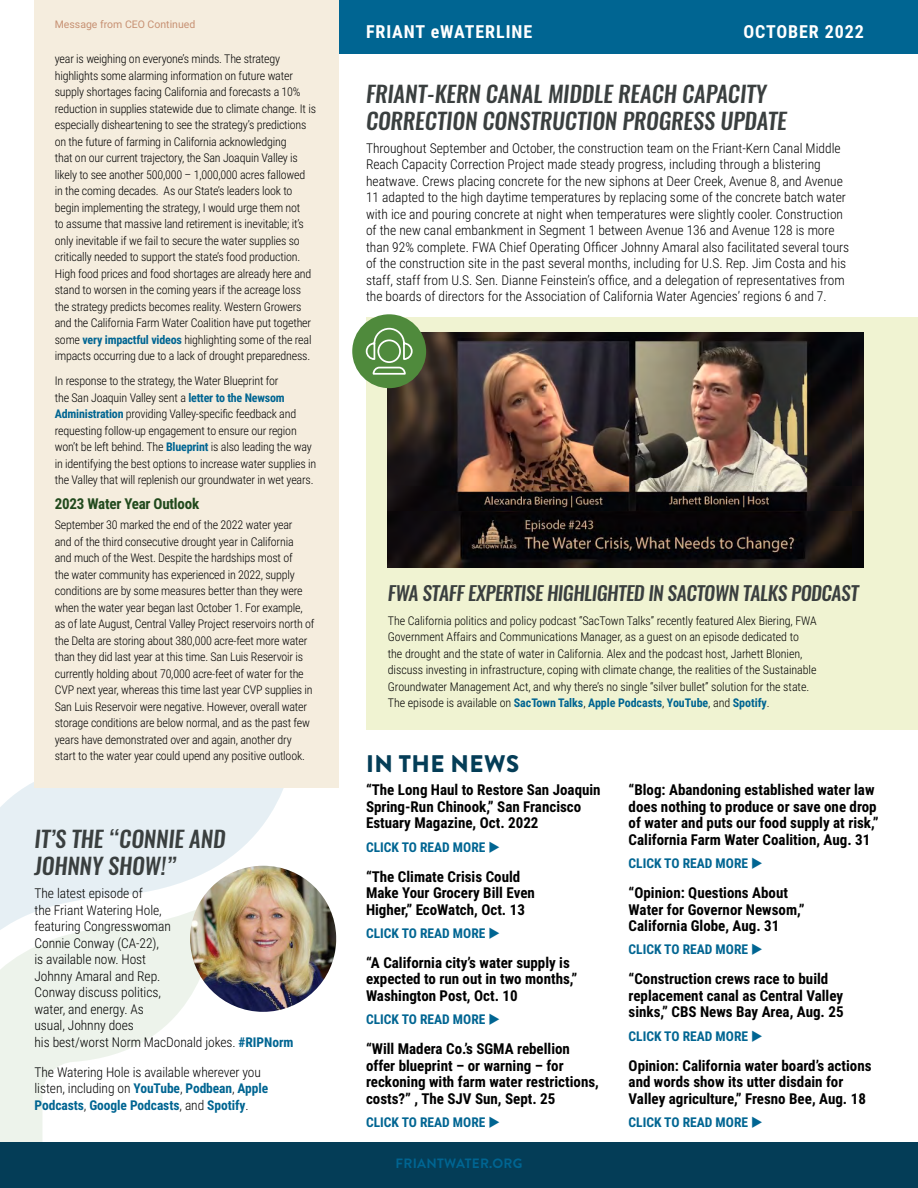
<style>
.page{position:relative;width:918px;height:1188px;background:#fff}
.page>*{position:absolute;margin:0;border:0;box-sizing:border-box;transform-origin:0 0}
.Header_A_-_Navy{font:900 24px "Brandon Grotesque";letter-spacing:.02em;color:#043d57}
.News_Headline__No_ba{font:italic 500 22.5px/27px "Oswald";color:#3a3f3f}
.News_Headline{font:italic 500 19.5px "Oswald";letter-spacing:-.02em;color:#3a3f3f}
.Date{font:700 18px "Roboto Condensed";letter-spacing:.05em;color:#fff}
.Body_Bold{font:700 15px/16.5px "Roboto Condensed";color:#000}
.Sidebar_Header_A{font:700 15px "Roboto Condensed";letter-spacing:-.015em;color:#214a1d}
.Body{font:300 13.5px/16.5px "Roboto Condensed";color:#000}
.Body-2{font:700 13.5px "Roboto Condensed";color:#006592}
.Click_Text__No_line{font:700 13.5px "Roboto Condensed";color:#006592}
.t1{font:700 13.5px "Brandon Grotesque";letter-spacing:.02em;color:#006592}
.Sidebar_Body{font:300 12px/16.5px "Roboto Condensed";letter-spacing:-.015em;color:#000}
.Body-3{font:300 12px/16.5px "Roboto Condensed";letter-spacing:-.005em;color:#000}
.Continued{font:10.5px "Roboto";color:#c79173}
.s1{font-weight:700;color:#006592}
</style>
<div class="page">
<svg style="left:0;top:721px;width:299px;height:184px;fill:#e6eff4"></svg>
<svg style="left:0;top:905px;width:216px;height:238px;fill:#edf3eb"></svg>
<svg style="left:243px;top:996px;width:69px;height:147px"></svg>
<div style="left:366px;top:318px;width:552px;height:412px;background:#f0f3d2"></div>
<div style="left:339px;top:0;width:579px;height:54px;background:#006592"></div>
<div style="left:35px;top:0;width:304px;height:787px;background:#f5edde"></div>
<div style="left:0;top:1143px;width:918px;height:45px;background:#043d57"></div>
<img style="left:388px;top:333px;width:476px;height:235px">
<div style="left:352px;top:314px;width:74px;height:74px;background:#4f8a3c;border-radius:50%"></div>
<svg style="left:365px;top:327px;width:48px;height:48px"></svg>
<img style="left:190px;top:866px;width:146px;height:146px;border-radius:72px">
<p class="Continued" style="left:55px;top:17px;width:142px">Message from CEO Continued</p>
<p class="Sidebar_Body" style="left:55px;top:50px;width:263px">year is weighing on everyone’s minds. The strategy highlights some alarming information on future water supply shortages facing California and forecasts a 10% reduction in supplies statewide due to climate change. It is especially disheartening to see the strategy’s predictions on the future of farming in California acknowledging<br>that on our current trajectory, the San Joaquin Valley is likely to see another 500,000 – 1,000,000 acres fallowed in the coming decades. As our State’s leaders look to begin implementing the strategy, I would urge them not<br>to assume that massive land retirement is inevitable; it’s only inevitable if we fail to secure the water supplies so critically needed to support the state’s food production.<br>High food prices and food shortages are already here and stand to worsen in the coming years if the acreage loss the strategy predicts becomes reality. Western Growers and the California Farm Water Coalition have put together some <span class="s1">very impactful videos</span> highlighting some of the real impacts occurring due to a lack of drought preparedness.</p>
<p class="Sidebar_Body" style="left:55px;top:372px;width:263px">In response to the strategy, the Water Blueprint for<br>the San Joaquin Valley sent a <span class="s1">letter to the Newsom Administration</span> providing Valley-specific feedback and requesting follow-up engagement to ensure our region won’t be left behind. The <span class="s1">Blueprint</span> is also leading the way in identifying the best options to increase water supplies in the Valley that will replenish our groundwater in wet years.</p>
<p class="Sidebar_Header_A" style="left:55px;top:493px;width:146px">2023 Water Year Outlook</p>
<p class="Sidebar_Body" style="left:55px;top:516px;width:261px">September 30 marked the end of the 2022 water year<br>and of the third consecutive drought year in California<br>and much of the West. Despite the hardships most of<br>the water community has experienced in 2022, supply conditions are by some measures better than they were when the water year began last October 1. For example, as of late August, Central Valley Project reservoirs north of the Delta are storing about 380,000 acre-feet more water than they did last year at this time. San Luis Reservoir is currently holding about 70,000 acre-feet of water for the CVP next year, whereas this time last year CVP supplies in San Luis Reservoir were negative. However, overall water storage conditions are below normal, and as the past few years have demonstrated over and again, another dry start to the water year could upend any positive outlook.</p>
<p class="News_Headline__No_ba" style="left:35px;top:826px;width:192px">IT’S THE “CONNIE AND<br>JOHNNY SHOW!”</p>
<p class="Body" style="left:35px;top:885px;width:260px">The latest episode of<br>the Friant Watering Hole,<br>featuring Congresswoman<br>Connie Conway (CA-22),<br>is available now. Host<br>Johnny Amaral and Rep.<br>Conway discuss politics,<br>water, and energy. As<br>usual, Johnny does<br>his best/worst Norm MacDonald jokes. <span class="s1">#RIPNorm</span></p>
<p class="Body" style="left:35px;top:1063px;width:235px">The Watering Hole is available wherever you listen, including on <span class="s1">YouTube</span>, <span class="s1">Podbean</span>, <span class="s1">Apple<br>Podcasts</span>, <span class="s1">Google Podcasts</span>, and <span class="s1">Spotify</span>.</p>
<p class="Date" style="left:366px;top:19px;width:168px">FRIANT eWATERLINE</p>
<p class="Date" style="left:743px;top:19px;width:122px">OCTOBER 2022</p>
<p class="News_Headline__No_ba" style="left:366px;top:80px;width:422px">FRIANT-KERN CANAL MIDDLE REACH CAPACITY<br>CORRECTION CONSTRUCTION PROGRESS UPDATE</p>
<p class="Body" style="left:366px;top:139px;width:485px">Throughout September and October, the construction team on the Friant-Kern Canal Middle Reach Capacity Correction Project made steady progress, including through a blistering heatwave. Crews placing concrete for the new siphons at Deer Creek, Avenue 8, and Avenue 11 adapted to the high daytime temperatures by replacing some of the concrete batch water with ice and pouring concrete at night when temperatures were slightly cooler. Construction of the new canal embankment in Segment 1 between Avenue 136 and Avenue 128 is more than 92% complete. FWA Chief Operating Officer Johnny Amaral also facilitated several tours of the construction site in the past several months, including for U.S. Rep. Jim Costa and his staff, staff from U.S. Sen. Dianne Feinstein’s office, and a delegation of representatives from the boards of directors for the Association of California Water Agencies’ regions 6 and 7.</p>
<p class="News_Headline" style="left:388px;top:580px;width:472px">FWA STAFF EXPERTISE HIGHLIGHTED IN SACTOWN TALKS PODCAST</p>
<p class="Body-3" style="left:388px;top:612px;width:430px">The California politics and policy podcast “SacTown Talks” recently featured Alex Biering, FWA Government Affairs and Communications Manager, as a guest on an episode dedicated to<br>the drought and the state of water in California. Alex and the podcast host, Jarhett Blonien, discuss investing in infrastructure, coping with climate change, the realities of the Sustainable Groundwater Management Act, and why there’s no single “silver bullet” solution for the state.<br>The episode is available on <span class="s1">SacTown Talks</span>, <span class="s1">Apple Podcasts</span>, <span class="s1">YouTube</span>, and <span class="s1">Spotify</span>.</p>
<p class="Header_A_-_Navy" style="left:366px;top:747px;width:155px">IN THE NEWS</p>
<p class="Body_Bold" style="left:366px;top:781px;width:236px">“The Long Haul to Restore San Joaquin<br>Spring-Run Chinook,” San Francisco<br>Estuary Magazine, Oct. 2022</p>
<p class="Click_Text__No_line" style="left:366px;top:837px;width:136px">CLICK TO READ MORE ◆</p>
<p class="Body_Bold" style="left:366px;top:867px;width:170px">“The Climate Crisis Could<br>Make Your Grocery Bill Even<br>Higher,” EcoWatch, Oct. 13</p>
<p class="Body-2" style="left:366px;top:924px;width:136px">CLICK TO READ MORE ◆</p>
<p class="Body_Bold" style="left:366px;top:954px;width:213px">“A California city’s water supply is expected to run out in two months,”<br>Washington Post, Oct. 10</p>
<p class="Click_Text__No_line" style="left:366px;top:1010px;width:136px">CLICK TO READ MORE ◆</p>
<p class="Body_Bold" style="left:366px;top:1040px;width:234px">“Will Madera Co.’s SGMA rebellion offer blueprint – or warning – for reckoning with farm water restrictions, costs?” , The SJV Sun, Sept. 25</p>
<p class="Body-2" style="left:366px;top:1113px;width:136px">CLICK TO READ MORE ◆</p>
<p class="t1" style="left:396px;top:1154px;width:128px">FRIANTWATER.ORG</p>
<p class="Body_Bold" style="left:629px;top:781px;width:251px">“Blog: Abandoning established water law does nothing to produce or save one drop of water and puts our food supply at risk,” California Farm Water Coalition, Aug. 31</p>
<p class="Body-2" style="left:629px;top:854px;width:136px">CLICK TO READ MORE ◆</p>
<p class="Body_Bold" style="left:629px;top:884px;width:177px">“Opinion: Questions About<br>Water for Governor Newsom,”<br>California Globe, Aug. 31</p>
<p class="Body-2" style="left:629px;top:940px;width:136px">CLICK TO READ MORE ◆</p>
<p class="Body_Bold" style="left:629px;top:970px;width:217px">“Construction crews race to build replacement canal as Central Valley sinks,” CBS News Bay Area, Aug. 25</p>
<p class="Click_Text__No_line" style="left:629px;top:1026px;width:136px">CLICK TO READ MORE ◆</p>
<p class="Body_Bold" style="left:629px;top:1056px;width:244px">Opinion: California water board’s actions and words show its utter disdain for<br>Valley agriculture,” Fresno Bee, Aug. 18</p>
<p class="Body-2" style="left:629px;top:1113px;width:136px">CLICK TO READ MORE ◆</p>
</div>
